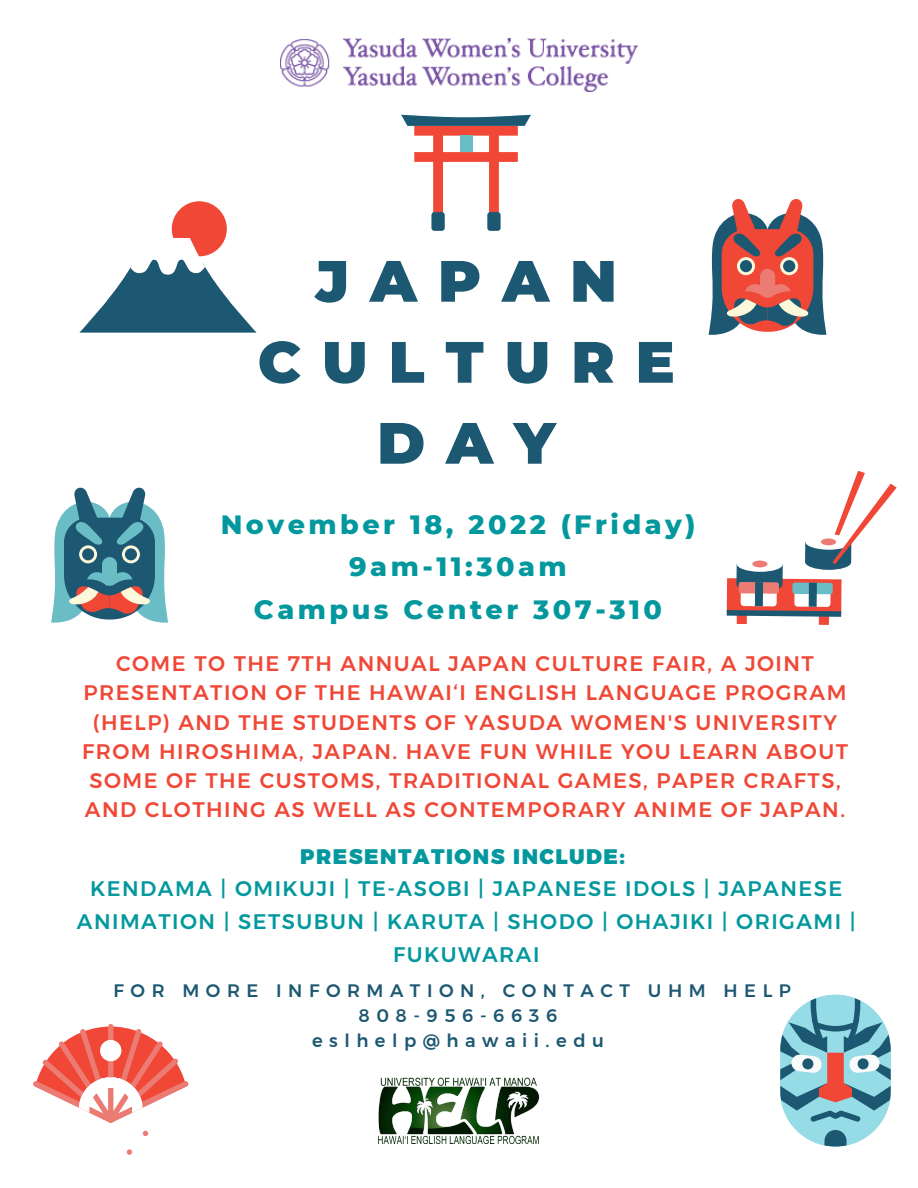
<style>
.page{position:relative;width:918px;height:1188px;background:#fff}
.page>*{position:absolute;margin:0;border:0;box-sizing:border-box;transform-origin:0 0}
.t1{font:900 58.2px/81px "Montserrat";letter-spacing:.36em;color:#1d5872;text-align:center}
.t2{font:800 27px/42.8px "Montserrat";letter-spacing:.13em;color:#03989e;text-align:center}
.t3{font:21px/29.2px "Kief Montaser Medium";letter-spacing:.07em;color:#f04736;text-align:center}
.t4{font:21px/32.7px "Kief Montaser Medium";letter-spacing:.07em;color:#03989e;text-align:center}
.t5{font:21px "Kief Montaser Black";letter-spacing:.07em;color:#03989e}
.t6{font:18px "Kief Montaser Medium";letter-spacing:.36em;color:#1d5872}
</style>
<div class="page">
<img style="left:280px;top:38px;width:358px;height:53px">
<div style="left:172px;top:201px;width:55px;height:55px;background:#f04736;border-radius:50%"></div>
<svg style="left:79px;top:238px;width:178px;height:95px"></svg>
<div style="left:414px;top:126px;width:104px;height:10px;background:#f04736"></div>
<div style="left:414px;top:152px;width:104px;height:10px;background:#f04736"></div>
<div style="left:489px;top:127px;width:10px;height:103px;background:#f04736"></div>
<div style="left:460px;top:136px;width:12px;height:16px;background:#6bbdc5"></div>
<div style="left:433px;top:127px;width:10px;height:103px;background:#f04736"></div>
<div style="left:431px;top:212px;width:14px;height:19px;background:#1d5872;border-radius:3px"></div>
<div style="left:487px;top:212px;width:14px;height:19px;background:#1d5872;border-radius:3px"></div>
<svg style="left:401px;top:115px;width:130px;height:11px"></svg>
<svg style="left:709px;top:199px;width:117px;height:136px"></svg>
<svg style="left:51px;top:487px;width:117px;height:136px"></svg>
<div style="left:737px;top:611px;width:10px;height:13px;background:#f04736"></div>
<div style="left:819px;top:612px;width:10px;height:13px;background:#f04736"></div>
<svg style="left:727px;top:471px;width:170px;height:146px"></svg>
<div style="left:108px;top:1024px;width:5px;height:19px;background:#ec7b74;border-radius:3px"></div>
<svg style="left:33px;top:1027px;width:156px;height:128px"></svg>
<div style="left:780px;top:995px;width:111px;height:152px;background:#96dce7;border-radius:55px"></div>
<svg style="left:824px;top:1130px;width:23px;height:17px"></svg>
<svg style="left:780px;top:998px;width:111px;height:124px"></svg>
<img style="left:378px;top:1077px;width:162px;height:67px">
<h1 class="t1" style="left:258px;top:240px;width:419px">JAPAN<br>CULTURE<br>DAY</h1>
<p class="t2" style="left:221px;top:503px;width:476px">November 18, 2022 (Friday)<br>9am-11:30am<br>Campus Center 307-310</p>
<p class="t3" style="left:82px;top:649px;width:768px">COME TO THE 7TH ANNUAL JAPAN CULTURE FAIR, A JOINT PRESENTATION OF THE HAWAI‘I ENGLISH LANGUAGE PROGRAM (HELP) AND THE STUDENTS OF YASUDA WOMEN'S UNIVERSITY FROM HIROSHIMA, JAPAN. HAVE FUN WHILE YOU LEARN ABOUT SOME OF THE CUSTOMS, TRADITIONAL GAMES, PAPER CRAFTS, AND CLOTHING AS WELL AS CONTEMPORARY ANIME OF JAPAN.</p>
<p class="t5" style="left:300px;top:843px;width:326px">PRESENTATIONS INCLUDE:</p>
<p class="t4" style="left:77px;top:873px;width:780px">KENDAMA | OMIKUJI | TE-ASOBI | JAPANESE IDOLS | JAPANESE<br>ANIMATION | SETSUBUN | KARUTA | SHODO | OHAJIKI | ORIGAMI |<br>FUKUWARAI</p>
<p class="t6" style="left:114px;top:980px;width:679px">FOR MORE INFORMATION, CONTACT UHM HELP</p>
<p class="t6" style="left:359px;top:1004px;width:201px">808-956-6636</p>
<p class="t6" style="left:312px;top:1029px;width:293px">eslhelp@hawaii.edu</p>
</div>
